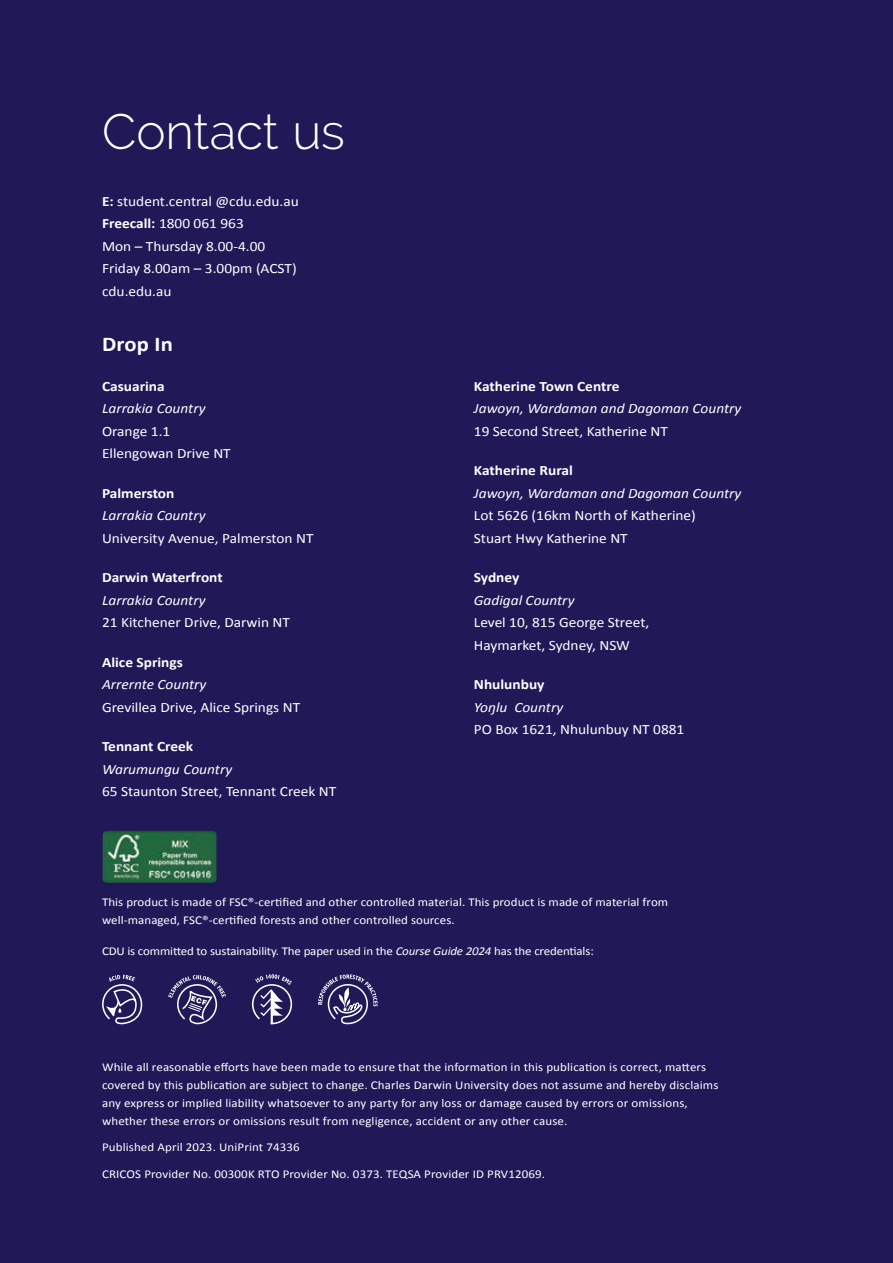
<style>
.page{position:relative;width:893px;height:1263px;background:#211858}
.page>*{position:absolute;margin:0;border:0;box-sizing:border-box;transform-origin:0 0}
.t1{font:300 49.5px "Raleway";letter-spacing:-.005em;color:#fff}
.t2{font:700 21px "Calibri";letter-spacing:.01em;color:#fff;scale:1.08 1}
.t3{font:14.25px/22.5px "Calibri";color:#fff;scale:1.08 1}
.t4{font:italic 14.25px "Calibri";color:#fff;scale:1.08 1}
.t5{font:700 14.25px "Calibri";color:#fff;scale:1.08 1}
.t6{font:12px/18px "Calibri";letter-spacing:.01em;color:#fff;scale:1.08 1}
.t7{font:12px "Calibri";letter-spacing:-.01em;color:#fff;scale:1.08 1}
.s1{font-weight:700}
.s2{font-style:italic}
</style>
<div class="page">
<svg style="left:102px;top:975px;width:40px;height:49px"></svg>
<svg style="left:168px;top:975px;width:58px;height:49px"></svg>
<svg style="left:252px;top:974px;width:40px;height:50px"></svg>
<svg style="left:318px;top:974px;width:60px;height:50px"></svg>
<img style="left:102px;top:830px;width:115px;height:54px">
<h1 class="t1" style="left:102px;top:102px;width:244px">Contact us</h1>
<p class="t3" style="left:102px;top:189px;width:184px"><span class="s1">E:</span> student.central @cdu.edu.au<br><span class="s1">Freecall:</span> 1800 061 963<br>Mon – Thursday 8.00-4.00<br>Friday 8.00am – 3.00pm (ACST) cdu.edu.au</p>
<h2 class="t2" style="left:102px;top:330px;width:67px">Drop In</h2>
<p class="t5" style="left:102px;top:376px;width:60px">Casuarina</p>
<p class="t4" style="left:102px;top:399px;width:97px">Larrakia Country</p>
<p class="t3" style="left:102px;top:420px;width:121px">Orange 1.1<br>Ellengowan Drive NT</p>
<p class="t5" style="left:102px;top:483px;width:68px">Palmerston</p>
<p class="t4" style="left:102px;top:506px;width:97px">Larrakia Country</p>
<p class="t3" style="left:102px;top:527px;width:197px">University Avenue, Palmerston NT</p>
<p class="t5" style="left:102px;top:568px;width:113px">Darwin Waterfront</p>
<p class="t4" style="left:102px;top:590px;width:97px">Larrakia Country</p>
<p class="t3" style="left:102px;top:611px;width:176px">21 Kitchener Drive, Darwin NT</p>
<p class="t5" style="left:102px;top:652px;width:76px">Alice Springs</p>
<p class="t4" style="left:102px;top:675px;width:98px">Arrernte Country</p>
<p class="t3" style="left:102px;top:696px;width:185px">Grevillea Drive, Alice Springs NT</p>
<p class="t5" style="left:102px;top:737px;width:86px">Tennant Creek</p>
<p class="t4" style="left:102px;top:759px;width:122px">Warumungu Country</p>
<p class="t3" style="left:102px;top:780px;width:218px">65 Staunton Street, Tennant Creek NT</p>
<p class="t5" style="left:474px;top:376px;width:136px">Katherine Town Centre</p>
<p class="t4" style="left:474px;top:399px;width:249px">Jawoyn, Wardaman and Dagoman Country</p>
<p class="t3" style="left:474px;top:419px;width:181px">19 Second Street, Katherine NT</p>
<p class="t5" style="left:474px;top:461px;width:93px">Katherine Rural</p>
<p class="t4" style="left:474px;top:483px;width:249px">Jawoyn, Wardaman and Dagoman Country</p>
<p class="t3" style="left:474px;top:504px;width:207px">Lot 5626 (16km North of Katherine)<br>Stuart Hwy Katherine NT</p>
<p class="t5" style="left:474px;top:568px;width:44px">Sydney</p>
<p class="t4" style="left:474px;top:590px;width:95px">Gadigal Country</p>
<p class="t3" style="left:474px;top:611px;width:164px">Level 10, 815 George Street,<br>Haymarket, Sydney, NSW</p>
<p class="t5" style="left:474px;top:675px;width:67px">Nhulunbuy</p>
<p class="t4" style="left:474px;top:697px;width:84px">Yoŋlu Country</p>
<p class="t3" style="left:474px;top:718px;width:196px">PO Box 1621, Nhulunbuy NT 0881</p>
<p class="t6" style="left:102px;top:892px;width:526px">This product is made of FSC®-certified and other controlled material. This product is made of material from well-managed, FSC®-certified forests and other controlled sources.</p>
<p class="t7" style="left:102px;top:942px;width:457px">CDU is committed to sustainability. The paper used in the <span class="s2">Course Guide 2024</span> has the credentials:</p>
<p class="t6" style="left:102px;top:1057px;width:572px">While all reasonable efforts have been made to ensure that the information in this publication is correct, matters covered by this publication are subject to change. Charles Darwin University does not assume and hereby disclaims any express or implied liability whatsoever to any party for any loss or damage caused by errors or omissions, whether these errors or omissions result from negligence, accident or any other cause.</p>
<p class="t6" style="left:102px;top:1138px;width:185px">Published April 2023. UniPrint 74336</p>
<p class="t6" style="left:102px;top:1164px;width:412px">CRICOS Provider No. 00300K RTO Provider No. 0373. TEQSA Provider ID PRV12069.</p>
</div>
